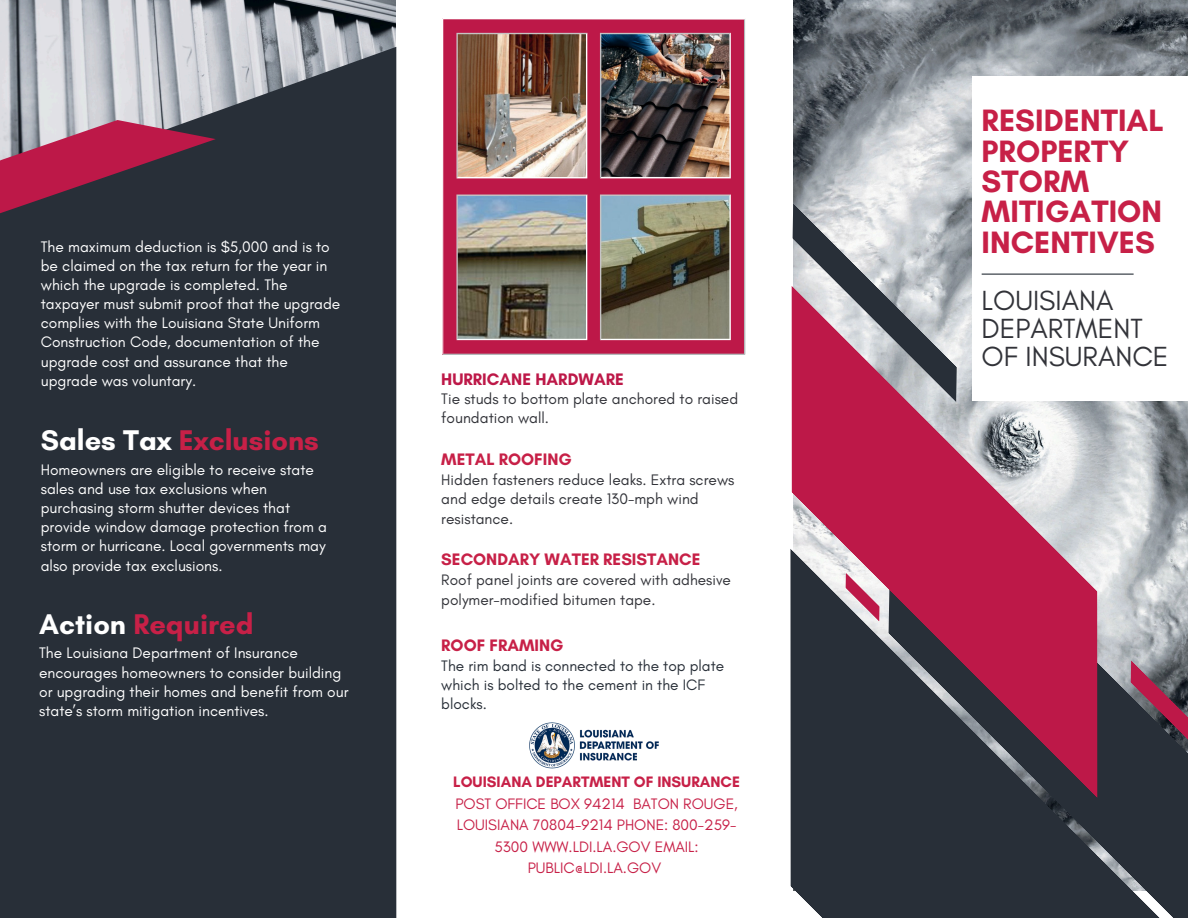
<style>
.page{position:relative;width:1188px;height:918px;background:#fff}
.page>*{position:absolute;margin:0;border:0;box-sizing:border-box;transform-origin:0 0}
.t1{font:700 31.5px/30.3px "Glacial Indifference";color:#c72047}
.t2{font:700 28.95px "Glacial Indifference";color:#c72047}
.t3{font:28.2px/28.2px "Glacial Indifference";color:#323339}
.t4{font:700 16.95px "Glacial Indifference";color:#c72047}
.t5{font:700 16.95px "Glacial Indifference";color:#bd1848}
.t6{font:15.45px/19.2px "Glacial Indifference";color:#fff}
.t7{font:15.45px/19.2px "Glacial Indifference";color:#323339}
.t8{font:15.45px/21.3px "Glacial Indifference";color:#c72047;text-align:center}
.t9{font:15.45px/19.2px "Glacial Indifference";color:#282f38}
.s1{color:#fff}
.s2{font-weight:700}
</style>
<div class="page">
<img style="left:0;top:0;width:396px;height:47px">
<img style="left:794px;top:0;width:394px;height:203px">
<div style="left:0;top:47px;width:396px;height:871px;background:#282f38"></div>
<svg style="left:0;top:120px;width:216px;height:93px;background:#7c3751"></svg>
<svg style="left:792px;top:203px;width:180px;height:83px;background:#b0b4b8"></svg>
<div style="left:790px;top:798px;width:398px;height:120px;background:#282f38"></div>
<svg style="left:745px;top:286px;width:443px;height:512px;background:#9f6e80"></svg>
<div style="left:972px;top:77px;width:216px;height:324px;background:#fff"></div>
<hr style="left:982px;top:274px;width:152px;height:1px;background:#282f38">
<div style="left:442px;top:18px;width:303px;height:337px;background:linear-gradient(to right,#bd1848,#bd1848)"></div>
<img style="left:448px;top:24px;width:291px;height:324px">
<img style="left:529px;top:722px;width:130px;height:47px">
<p class="t6" style="left:41px;top:237px;width:301px">The maximum deduction is $5,000 and is to be claimed on the tax return for the year in which the upgrade is completed. The taxpayer must submit proof that the upgrade complies with the Louisiana State Uniform Construction Code, documentation of the upgrade cost and assurance that the upgrade was voluntary.</p>
<p class="t2" style="left:41px;top:423px;width:280px"><span class="s1">Sales Tax</span> Exclusions</p>
<p class="t6" style="left:41px;top:460px;width:288px">Homeowners are eligible to receive state sales and use tax exclusions when purchasing storm shutter devices that provide window damage protection from a storm or hurricane. Local governments may also provide tax exclusions.</p>
<p class="t2" style="left:39px;top:606px;width:216px"><span class="s1">Action</span> Required</p>
<p class="t6" style="left:39px;top:643px;width:311px">The Louisiana Department of Insurance encourages homeowners to consider building or upgrading their homes and benefit from our state’s storm mitigation incentives.</p>
<p class="t5" style="left:441px;top:369px;width:184px">HURRICANE HARDWARE</p>
<p class="t7" style="left:441px;top:389px;width:298px">Tie studs to bottom plate anchored to raised foundation wall.</p>
<p class="t4" style="left:441px;top:449px;width:132px">METAL ROOFING</p>
<p class="t7" style="left:441px;top:470px;width:295px">Hidden fasteners reduce leaks. Extra screws and edge details create 130-mph wind resistance.</p>
<p class="t4" style="left:441px;top:549px;width:261px">SECONDARY WATER RESISTANCE</p>
<p class="t7" style="left:441px;top:570px;width:291px">Roof panel joints are covered with adhesive polymer-modified bitumen tape.</p>
<p class="t4" style="left:441px;top:635px;width:124px">ROOF FRAMING</p>
<h3 class="t9" style="left:441px;top:656px;width:284px">The rim band is connected to the top plate which is bolted to the cement in the ICF blocks.</h3>
<p class="t8" style="left:453px;top:771px;width:288px"><span class="s2">LOUISIANA DEPARTMENT OF INSURANCE<br></span>POST OFFICE BOX 94214 BATON ROUGE,<br>LOUISIANA 70804-9214 PHONE: 800-259-<br>5300 WWW.LDI.LA.GOV EMAIL:<br>PUBLIC@LDI.LA.GOV</p>
<p class="t1" style="left:982px;top:105px;width:184px">RESIDENTIAL<br>PROPERTY<br>STORM<br>MITIGATION<br>INCENTIVES</p>
<p class="t3" style="left:982px;top:286px;width:188px">LOUISIANA<br>DEPARTMENT<br>OF INSURANCE</p>
</div>
